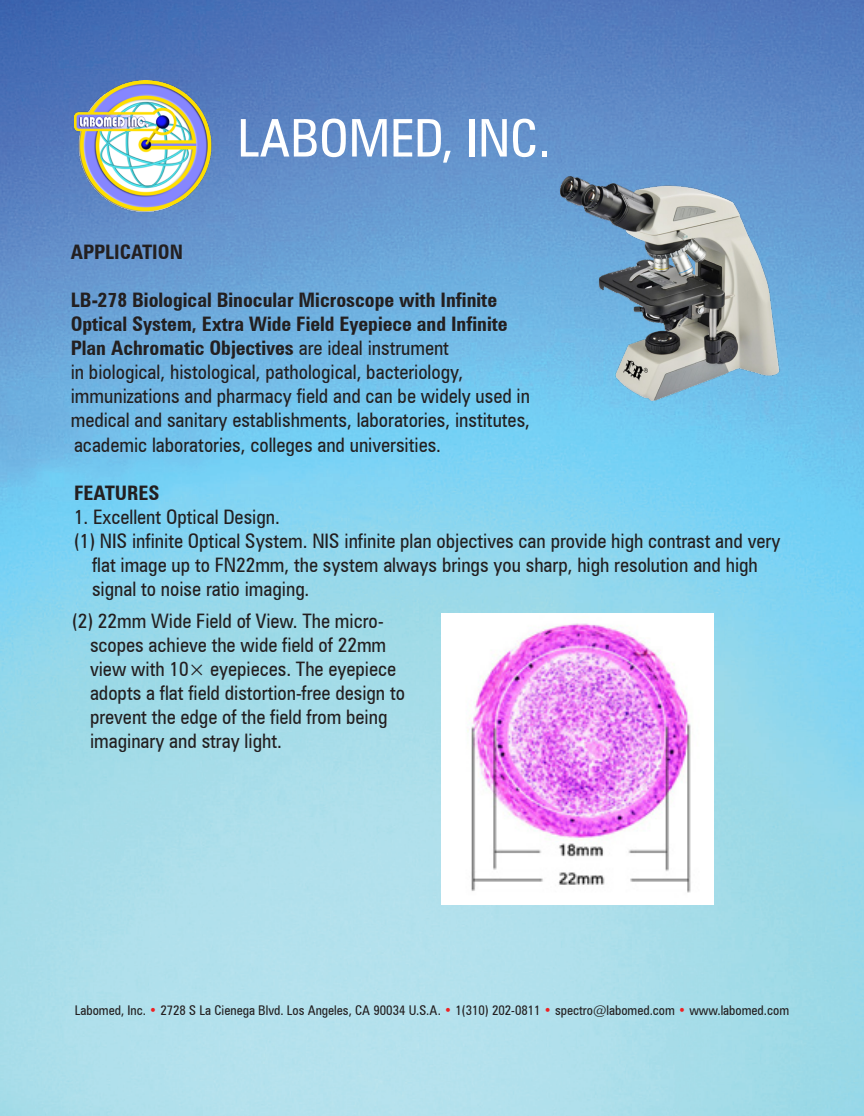
<style>
.page{position:relative;width:864px;height:1116px;background:#fff}
.page>*{position:absolute;margin:0;border:0;box-sizing:border-box;transform-origin:0 0}
.t1{font:condensed 52px "Zurich BT";color:#fff}
.tabs{font:condensed 20px/24px "Zurich BT";color:#231f20}
.t2{font:700 condensed 20px "Zurich BT";color:#231f20}
.t3{font:condensed 13.4px "Zurich BT";color:#231f20}
.s1{font-weight:700}
.s2{color:#ee2123}
</style>
<div class="page">
<img style="left:0;top:0;width:864px;height:1116px">
<img style="left:75px;top:81px;width:143px;height:131px">
<img style="left:548px;top:130px;width:248px;height:310px">
<img style="left:442px;top:614px;width:271px;height:291px">
<h1 class="t1" style="left:237px;top:106px;width:315px">LABOMED, INC.</h1>
<p class="t2" style="left:71px;top:239px;width:114px">APPLICATION</p>
<p class="tabs" style="left:71px;top:287px;width:461px"><span class="s1">LB-278 Biological Binocular Microscope with Infinite Optical System, Extra Wide Field Eyepiece and Infinite Plan Achromatic Objectives</span> are ideal instrument<br>in biological, histological, pathological, bacteriology, immunizations and pharmacy field and can be widely used in medical and sanitary establishments, laboratories, institutes, academic laboratories, colleges and universities.</p>
<p class="t2" style="left:74px;top:481px;width:87px">FEATURES</p>
<p class="tabs" style="left:74px;top:505px;width:207px">1. Excellent Optical Design.</p>
<p class="tabs" style="left:92px;top:529px;width:690px;text-indent:-18px">(1) NIS infinite Optical System. NIS infinite plan objectives can provide high contrast and very flat image up to FN22mm, the system always brings you sharp, high resolution and high signal to noise ratio imaging.</p>
<p class="tabs" style="left:90px;top:609px;width:317px;text-indent:-18px">(2) 22mm Wide Field of View. The micro&shy;scopes achieve the wide field of 22mm view with 10× eyepieces. The eyepiece adopts a flat field distortion-free design to prevent the edge of the field from being imaginary and stray light.</p>
<p class="t3" style="left:75px;top:1002px;width:716px">Labomed, Inc. <span class="s2">•</span> 2728 S La Cienega Blvd. Los Angeles, CA 90034 U.S.A. <span class="s2">•</span> 1(310) 202-0811 <span class="s2">•</span> spectro@labomed.com <span class="s2">•</span> www.labomed.com</p>
</div>
